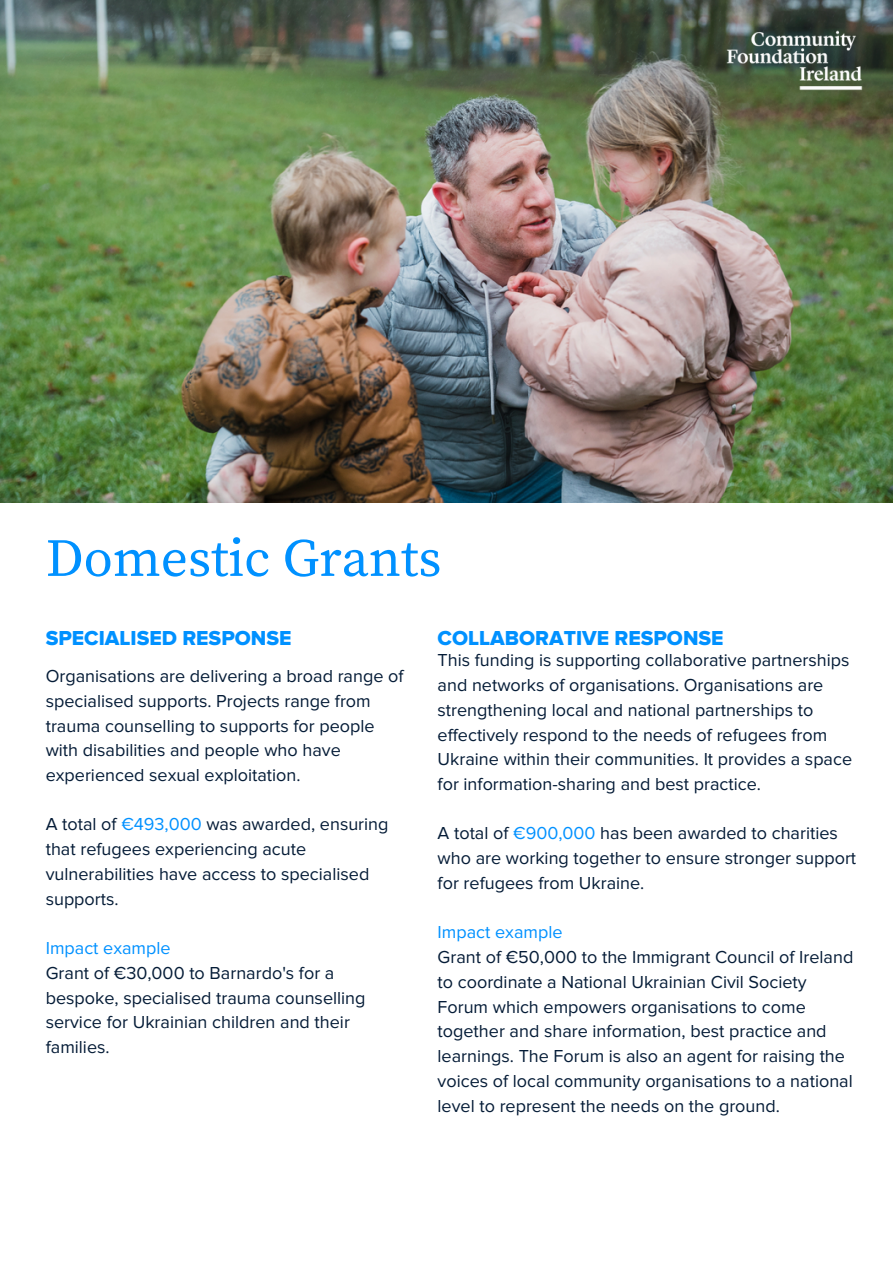
<style>
.page{position:relative;width:893px;height:1264px;background:#fff}
.page>*{position:absolute;margin:0;border:0;box-sizing:border-box;transform-origin:0 0}
.t1{font:53.25px "Source Serif Pro";color:#0091ff}
.t2{font:21px "Proxima Nova Extrabld";color:#0091ff}
.t3{font:18px/24.8px "Proxima Nova";color:#051c37}
.t4{font:18px "Proxima Nova";color:#0091ff}
.s1{color:#0091ff}
</style>
<div class="page">
<img style="left:0;top:0;width:892px;height:502px">
<img style="left:696px;top:0;width:196px;height:120px">
<h1 class="t1" style="left:46px;top:527px;width:397px">Domestic Grants</h1>
<p class="t2" style="left:46px;top:628px;width:247px">SPECIALISED RESPONSE</p>
<p class="t3" style="left:46px;top:664px;width:359px">Organisations are delivering a broad range of specialised supports. Projects range from trauma counselling to supports for people with disabilities and people who have experienced sexual exploitation.</p>
<p class="t3" style="left:46px;top:812px;width:344px">A total of <span class="s1">€493,000</span> was awarded, ensuring that refugees experiencing acute vulnerabilities have access to specialised supports.</p>
<p class="t4" style="left:46px;top:940px;width:126px">Impact example</p>
<p class="t3" style="left:46px;top:961px;width:321px">Grant of €30,000 to Barnardo's for a bespoke, specialised trauma counselling service for Ukrainian children and their families.</p>
<p class="t2" style="left:437px;top:628px;width:287px">COLLABORATIVE RESPONSE</p>
<p class="t3" style="left:437px;top:648px;width:416px">This funding is supporting collaborative partnerships and networks of organisations. Organisations are strengthening local and national partnerships to effectively respond to the needs of refugees from Ukraine within their communities. It provides a space for information-sharing and best practice.</p>
<p class="t3" style="left:437px;top:821px;width:420px">A total of <span class="s1">€900,000</span> has been awarded to charities who are working together to ensure stronger support for refugees from Ukraine.</p>
<p class="t4" style="left:437px;top:924px;width:126px">Impact example</p>
<p class="t3" style="left:437px;top:945px;width:417px">Grant of €50,000 to the Immigrant Council of Ireland to coordinate a National Ukrainian Civil Society Forum which empowers organisations to come together and share information, best practice and learnings. The Forum is also an agent for raising the voices of local community organisations to a national level to represent the needs on the ground.</p>
</div>
